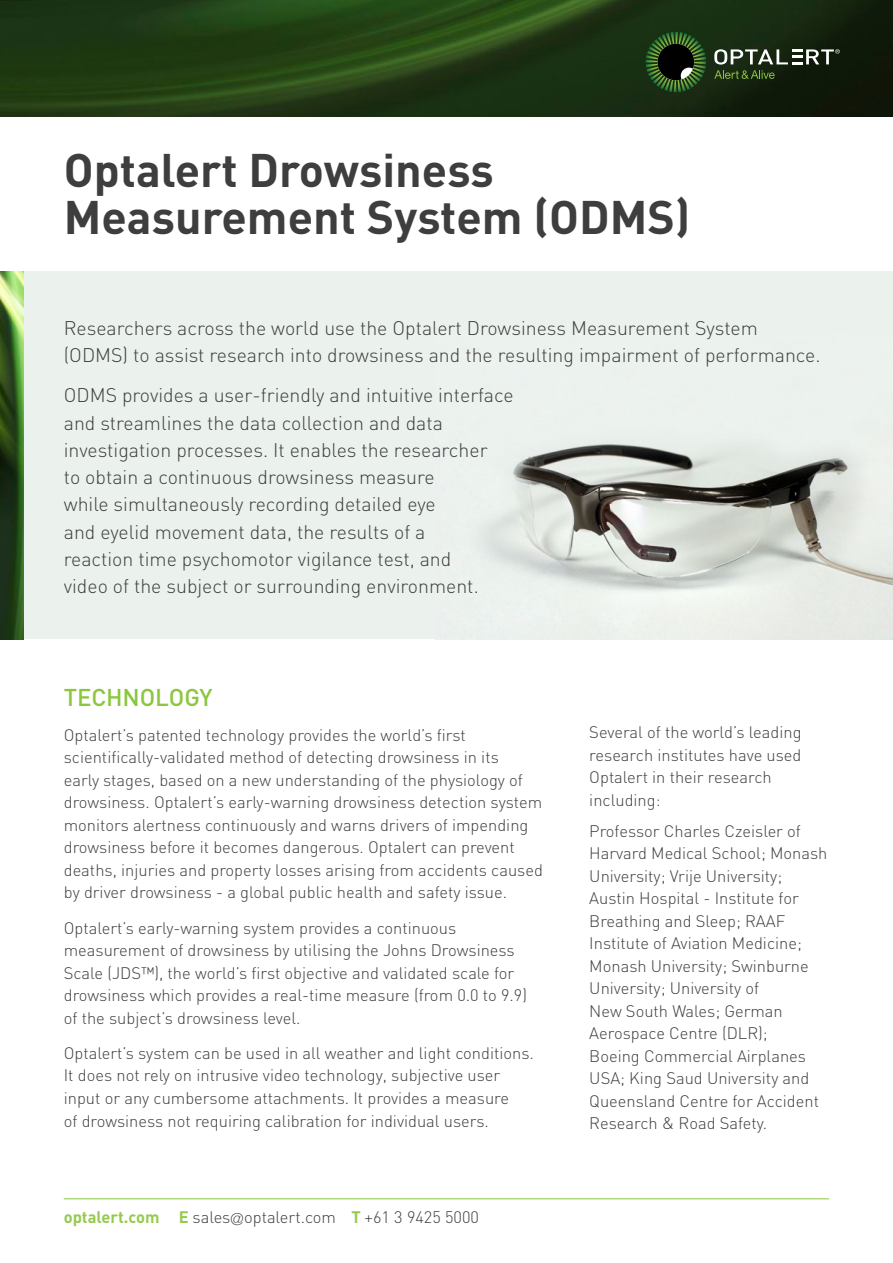
<style>
.page{position:relative;width:893px;height:1263px;background:#fff}
.page>*{position:absolute;margin:0;border:0;box-sizing:border-box;transform-origin:0 0}
.t1{font:700 46.5px/46.8px "DIN";color:#3e3e3f}
.t2{font:500 24px "DIN";letter-spacing:-.005em;color:#8bc63e}
.t3{font:300 19.5px/27.3px "DIN";color:#3e3e3f}
.t4{font:300 16.5px/22.5px "DIN";color:#3e3e3f}
.s1{font-weight:700;color:#96ca4e}
.s2{font-family:"Helvetica Neue";font-weight:100;font-stretch:condensed}
</style>
<div class="page">
<div style="left:0;top:272px;width:893px;height:367px;background:#ebf1ed"></div>
<img style="left:483px;top:444px;width:410px;height:195px">
<img style="left:0;top:272px;width:23px;height:367px">
<img style="left:0;top:0;width:893px;height:117px">
<svg style="left:646px;top:32px;width:60px;height:60px;background:#28431f"></svg>
<svg style="left:714px;top:49px;width:126px;height:30px;background:#414e3a"></svg>
<hr style="left:64px;top:1198px;width:765px;height:1px;background:#8bc63e">
<p class="t1" style="left:64px;top:144px;width:628px">Optalert Drowsiness<br>Measurement System (ODMS)</p>
<p class="t3" style="left:64px;top:314px;width:758px">Researchers across the world use the Optalert Drowsiness Measurement System (ODMS) to assist research into drowsiness and the resulting impairment of performance.</p>
<p class="t3" style="left:64px;top:381px;width:451px">ODMS provides a user-friendly and intuitive interface and streamlines the data collection and data investigation processes. It enables the researcher<br>to obtain a continuous drowsiness measure<br>while simultaneously recording detailed eye<br>and eyelid movement data, the results of a<br>reaction time psychomotor vigilance test, and<br>video of the subject or surrounding environment.</p>
<p class="t2" style="left:64px;top:682px;width:150px">TECHNOLOGY</p>
<p class="t4" style="left:64px;top:723px;width:481px">Optalert’s patented technology provides the world’s first scientifically-validated method of detecting drowsiness in its<br>early stages, based on a new understanding of the physiology of drowsiness. Optalert’s early-warning drowsiness detection system monitors alertness continuously and warns drivers of impending drowsiness before it becomes dangerous. Optalert can prevent deaths, injuries and property losses arising from accidents caused by driver drowsiness - a global public health and safety issue.</p>
<p class="t4" style="left:64px;top:916px;width:465px">Optalert’s early-warning system provides a continuous measurement of drowsiness by utilising the Johns Drowsiness Scale (JDS™), the world’s first objective and validated scale for drowsiness which provides a real-time measure (from 0.0 to 9.9) of the subject’s drowsiness level.</p>
<p class="t4" style="left:64px;top:1042px;width:472px">Optalert’s system can be used in all weather and light conditions.<br>It does not rely on intrusive video technology, subjective user input or any cumbersome attachments. It provides a measure<br>of drowsiness not requiring calibration for individual users.</p>
<p class="t4" style="left:64px;top:1206px;width:417px"><span class="s1">optalert.com E</span> sales<span class="s2">@</span>optalert.com <span class="s1">T</span> +61 3 9425 5000</p>
<p class="t4" style="left:589px;top:721px;width:214px">Several of the world’s leading research institutes have used<br>Optalert in their research including:</p>
<p class="t4" style="left:589px;top:819px;width:240px">Professor Charles Czeisler of<br>Harvard Medical School; Monash<br>University; Vrije University;<br>Austin Hospital - Institute for<br>Breathing and Sleep; RAAF<br>Institute of Aviation Medicine;<br>Monash University; Swinburne<br>University; University of<br>New South Wales; German<br>Aerospace Centre (DLR);<br>Boeing Commercial Airplanes<br>USA; King Saud University and<br>Queensland Centre for Accident<br>Research &amp; Road Safety.</p>
</div>
